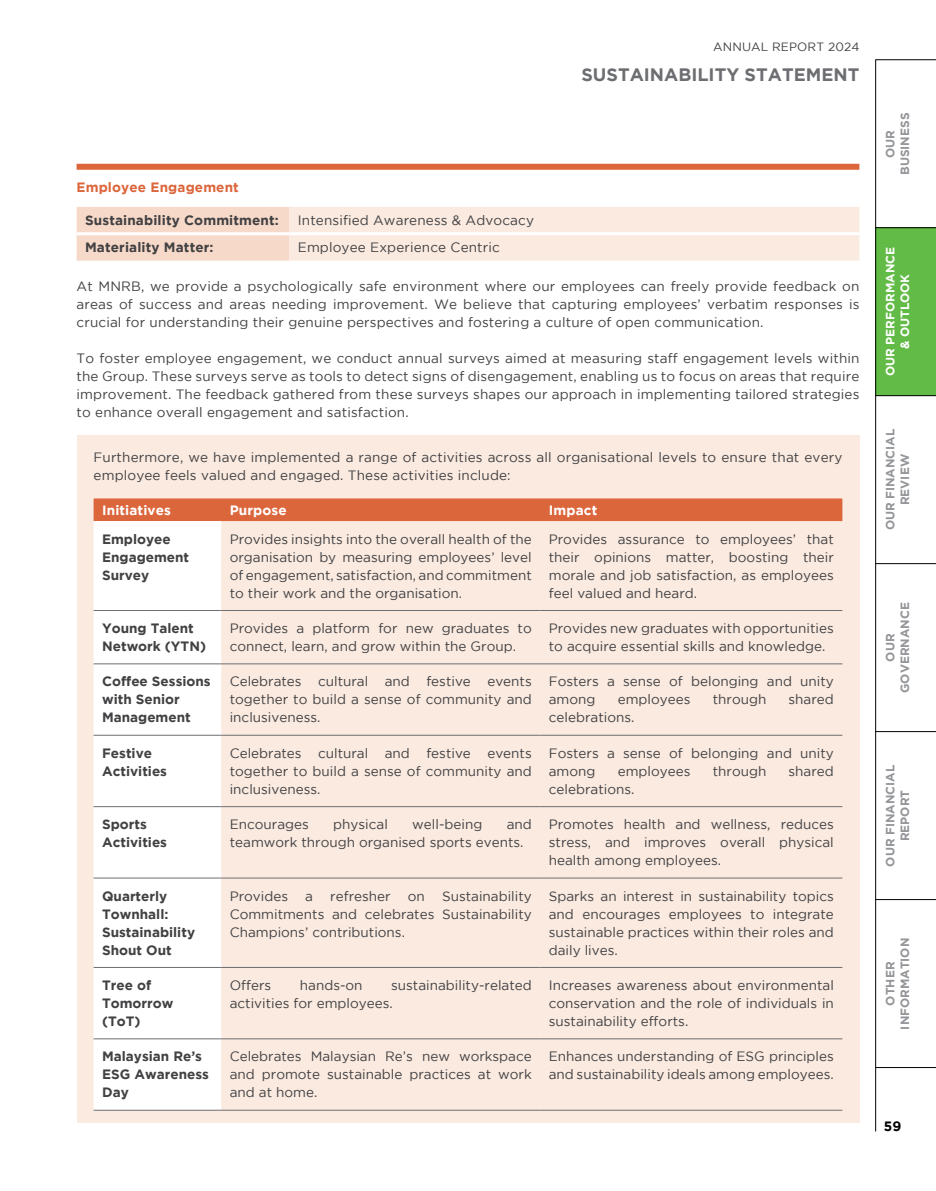
<style>
.page{position:relative;width:936px;height:1191px;background:#fff}
.page>*{position:absolute;margin:0;border:0;box-sizing:border-box;transform-origin:0 0}
.t1{font:700 18px "Gotham";color:#6d6e71}
.t2{font:13.5px/18px "Gotham";color:#414042;text-align:justify}
.t3{font:700 13.5px/18px "Gotham";color:#414042}
.t4{font:700 13.5px "Gotham";letter-spacing:.01em;color:#fff}
.t5{font:700 13.5px "Gotham";letter-spacing:.01em;color:#dc663c}
.t6{font:700 13.5px "Gotham";color:#000}
.t7{font:700 12px/14.4px "Gotham";color:#939598;text-align:center}
.t8{font:700 12px/14.4px "Gotham";color:#fff;text-align:center}
.t9{font:12px "Gotham";letter-spacing:.01em;color:#414042}
</style>
<div class="page">
<div style="left:875px;top:227px;width:60px;height:168px;background:#62bb46"></div>
<hr style="left:875px;top:60px;width:1px;height:1071px;background:#000">
<hr style="left:875px;top:899px;width:60px;height:1px;background:#000">
<hr style="left:875px;top:1067px;width:60px;height:1px;background:#000">
<hr style="left:875px;top:731px;width:60px;height:1px;background:#000">
<hr style="left:875px;top:563px;width:60px;height:1px;background:#000">
<hr style="left:875px;top:395px;width:60px;height:1px;background:#000">
<hr style="left:875px;top:227px;width:60px;height:1px;background:#000">
<hr style="left:875px;top:59px;width:60px;height:1px;background:#000">
<div style="left:77px;top:436px;width:782px;height:687px;background:#faeae0"></div>
<div style="left:77px;top:164px;width:782px;height:6px;background:#dc663c"></div>
<svg style="left:77px;top:207px;width:782px;height:54px;background:#f9e5da"></svg>
<hr style="left:77px;top:232px;width:212px;height:3px;background:#fff">
<hr style="left:289px;top:232px;width:570px;height:3px;background:#fff">
<div style="left:94px;top:498px;width:748px;height:23px;background:#dc663c"></div>
<div style="left:94px;top:521px;width:127px;height:589px;background:#fff"></div>
<hr style="left:94px;top:610px;width:127px;height:1px;background:#6d6e71">
<hr style="left:221px;top:610px;width:319px;height:1px;background:#6d6e71">
<hr style="left:540px;top:610px;width:302px;height:1px;background:#6d6e71">
<hr style="left:94px;top:663px;width:127px;height:1px;background:#6d6e71">
<hr style="left:221px;top:663px;width:319px;height:1px;background:#6d6e71">
<hr style="left:540px;top:663px;width:302px;height:1px;background:#6d6e71">
<hr style="left:94px;top:735px;width:127px;height:1px;background:#6d6e71">
<hr style="left:221px;top:735px;width:319px;height:1px;background:#6d6e71">
<hr style="left:540px;top:735px;width:302px;height:1px;background:#6d6e71">
<hr style="left:94px;top:806px;width:127px;height:1px;background:#6d6e71">
<hr style="left:221px;top:806px;width:319px;height:1px;background:#6d6e71">
<hr style="left:540px;top:806px;width:302px;height:1px;background:#6d6e71">
<hr style="left:94px;top:877px;width:127px;height:1px;background:#6d6e71">
<hr style="left:221px;top:877px;width:319px;height:1px;background:#6d6e71">
<hr style="left:540px;top:877px;width:302px;height:1px;background:#6d6e71">
<hr style="left:94px;top:1038px;width:127px;height:1px;background:#6d6e71">
<hr style="left:221px;top:1038px;width:319px;height:1px;background:#6d6e71">
<hr style="left:540px;top:1038px;width:302px;height:1px;background:#6d6e71">
<hr style="left:94px;top:1110px;width:127px;height:1px;background:#6d6e71">
<hr style="left:221px;top:1110px;width:319px;height:1px;background:#6d6e71">
<hr style="left:540px;top:1110px;width:302px;height:1px;background:#6d6e71">
<hr style="left:94px;top:967px;width:127px;height:1px;background:#6d6e71">
<hr style="left:221px;top:967px;width:319px;height:1px;background:#6d6e71">
<hr style="left:540px;top:967px;width:302px;height:1px;background:#6d6e71">
<p class="t9" style="left:713px;top:40px;width:148px">ANNUAL REPORT 2024</p>
<h1 class="t1" style="left:581px;top:64px;width:279px">SUSTAINABILITY STATEMENT</h1>
<p class="t5" style="left:77px;top:180px;width:164px">Employee Engagement</p>
<p class="t3" style="left:85px;top:211px;width:195px">Sustainability Commitment:</p>
<p class="t2" style="left:298px;top:211px;width:238px">Intensified Awareness &amp; Advocacy</p>
<p class="t3" style="left:85px;top:238px;width:130px">Materiality Matter:</p>
<p class="t2" style="left:298px;top:238px;width:203px">Employee Experience Centric</p>
<p class="t2" style="left:77px;top:277px;width:784px">At MNRB, we provide a psychologically safe environment where our employees can freely provide feedback on areas of success and areas needing improvement. We believe that capturing employees’ verbatim responses is crucial for understanding their genuine perspectives and fostering a culture of open communication.</p>
<p class="t2" style="left:77px;top:349px;width:784px">To foster employee engagement, we conduct annual surveys aimed at measuring staff engagement levels within the Group. These surveys serve as tools to detect signs of disengagement, enabling us to focus on areas that require improvement. The feedback gathered from these surveys shapes our approach in implementing tailored strategies to enhance overall engagement and satisfaction.</p>
<p class="t2" style="left:94px;top:448px;width:750px">Furthermore, we have implemented a range of activities across all organisational levels to ensure that every employee feels valued and engaged. These activities include:</p>
<p class="t4" style="left:102px;top:502px;width:70px">Initiatives</p>
<p class="t4" style="left:230px;top:502px;width:59px">Purpose</p>
<p class="t4" style="left:549px;top:502px;width:50px">Impact</p>
<p class="t3" style="left:102px;top:529px;width:89px">Employee<br>Engagement<br>Survey</p>
<p class="t2" style="left:230px;top:529px;width:303px">Provides insights into the overall health of the organisation by measuring employees’ level of engagement, satisfaction, and commitment to their work and the organisation.</p>
<p class="t2" style="left:549px;top:529px;width:286px">Provides assurance to employees’ that their opinions matter, boosting their morale and job satisfaction, as employees feel valued and heard.</p>
<p class="t3" style="left:102px;top:619px;width:105px">Young Talent<br>Network (YTN)</p>
<p class="t2" style="left:230px;top:619px;width:303px">Provides a platform for new graduates to connect, learn, and grow within the Group.</p>
<p class="t2" style="left:549px;top:619px;width:286px">Provides new graduates with opportunities to acquire essential skills and knowledge.</p>
<p class="t3" style="left:102px;top:672px;width:110px">Coffee Sessions with Senior<br>Management</p>
<p class="t2" style="left:230px;top:672px;width:303px">Celebrates cultural and festive events together to build a sense of community and inclusiveness.</p>
<p class="t2" style="left:549px;top:672px;width:286px">Fosters a sense of belonging and unity among</p>
<p class="t2" style="left:617px;top:690px;width:74px">employees</p>
<p class="t2" style="left:712px;top:690px;width:55px">through</p>
<p class="t2" style="left:788px;top:690px;width:47px">shared</p>
<p class="t2" style="left:549px;top:708px;width:87px">celebrations.</p>
<p class="t3" style="left:102px;top:743px;width:66px">Festive<br>Activities</p>
<p class="t2" style="left:230px;top:744px;width:303px">Celebrates cultural and festive events together to build a sense of community and inclusiveness.</p>
<p class="t2" style="left:549px;top:744px;width:286px">Fosters a sense of belonging and unity among</p>
<p class="t2" style="left:617px;top:762px;width:74px">employees</p>
<p class="t2" style="left:712px;top:762px;width:55px">through</p>
<p class="t2" style="left:788px;top:762px;width:47px">shared</p>
<p class="t2" style="left:549px;top:780px;width:87px">celebrations.</p>
<p class="t3" style="left:102px;top:815px;width:66px">Sports<br>Activities</p>
<p class="t2" style="left:230px;top:815px;width:81px">Encourages</p>
<p class="t2" style="left:333px;top:815px;width:56px">physical</p>
<p class="t2" style="left:412px;top:815px;width:72px">well-being</p>
<p class="t2" style="left:230px;top:815px;width:303px;text-indent:277px">and teamwork through organised sports events.</p>
<p class="t2" style="left:549px;top:815px;width:286px">Promotes health and wellness, reduces stress, and improves overall physical health among employees.</p>
<p class="t3" style="left:102px;top:886px;width:94px">Quarterly<br>Townhall:<br>Sustainability<br>Shout Out</p>
<p class="t2" style="left:230px;top:886px;width:60px">Provides</p>
<p class="t2" style="left:305px;top:886px;width:9px">a</p>
<p class="t2" style="left:330px;top:886px;width:62px">refresher</p>
<p class="t2" style="left:408px;top:886px;width:19px">on</p>
<p class="t2" style="left:230px;top:886px;width:303px;text-indent:212px">Sustainability Commitments and celebrates Sustainability Champions’ contributions.</p>
<p class="t2" style="left:549px;top:886px;width:286px">Sparks an interest in sustainability topics and encourages employees to integrate sustainable practices within their roles and daily lives.</p>
<p class="t3" style="left:102px;top:975px;width:73px">Tree of<br>Tomorrow (ToT)</p>
<p class="t2" style="left:230px;top:976px;width:43px">Offers</p>
<p class="t2" style="left:300px;top:976px;width:64px">hands-on</p>
<p class="t2" style="left:230px;top:976px;width:303px;text-indent:161px">sustainability-related activities for employees.</p>
<p class="t2" style="left:549px;top:976px;width:286px">Increases awareness about environmental conservation and the role of individuals in sustainability efforts.</p>
<p class="t3" style="left:102px;top:1047px;width:108px">Malaysian Re’s<br>ESG Awareness<br>Day</p>
<p class="t2" style="left:230px;top:1047px;width:303px">Celebrates Malaysian Re’s new workspace and promote sustainable practices at work and at home.</p>
<p class="t2" style="left:549px;top:1047px;width:286px">Enhances understanding of ESG principles and sustainability ideals among employees.</p>
<p class="t7" style="left:882px;top:175px;width:64px;rotate:-90deg">OUR<br>BUSINESS</p>
<p class="t8" style="left:882px;top:376px;width:131px;rotate:-90deg">OUR PERFORMANCE &amp; OUTLOOK</p>
<p class="t7" style="left:882px;top:530px;width:103px;rotate:-90deg">OUR FINANCIAL<br>REVIEW</p>
<p class="t7" style="left:882px;top:693px;width:92px;rotate:-90deg">OUR<br>GOVERNANCE</p>
<p class="t7" style="left:882px;top:866px;width:103px;rotate:-90deg">OUR FINANCIAL<br>REPORT</p>
<p class="t7" style="left:882px;top:1029px;width:93px;rotate:-90deg">OTHER<br>INFORMATION</p>
<p class="t6" style="left:883px;top:1118px;width:19px">59</p>
</div>
